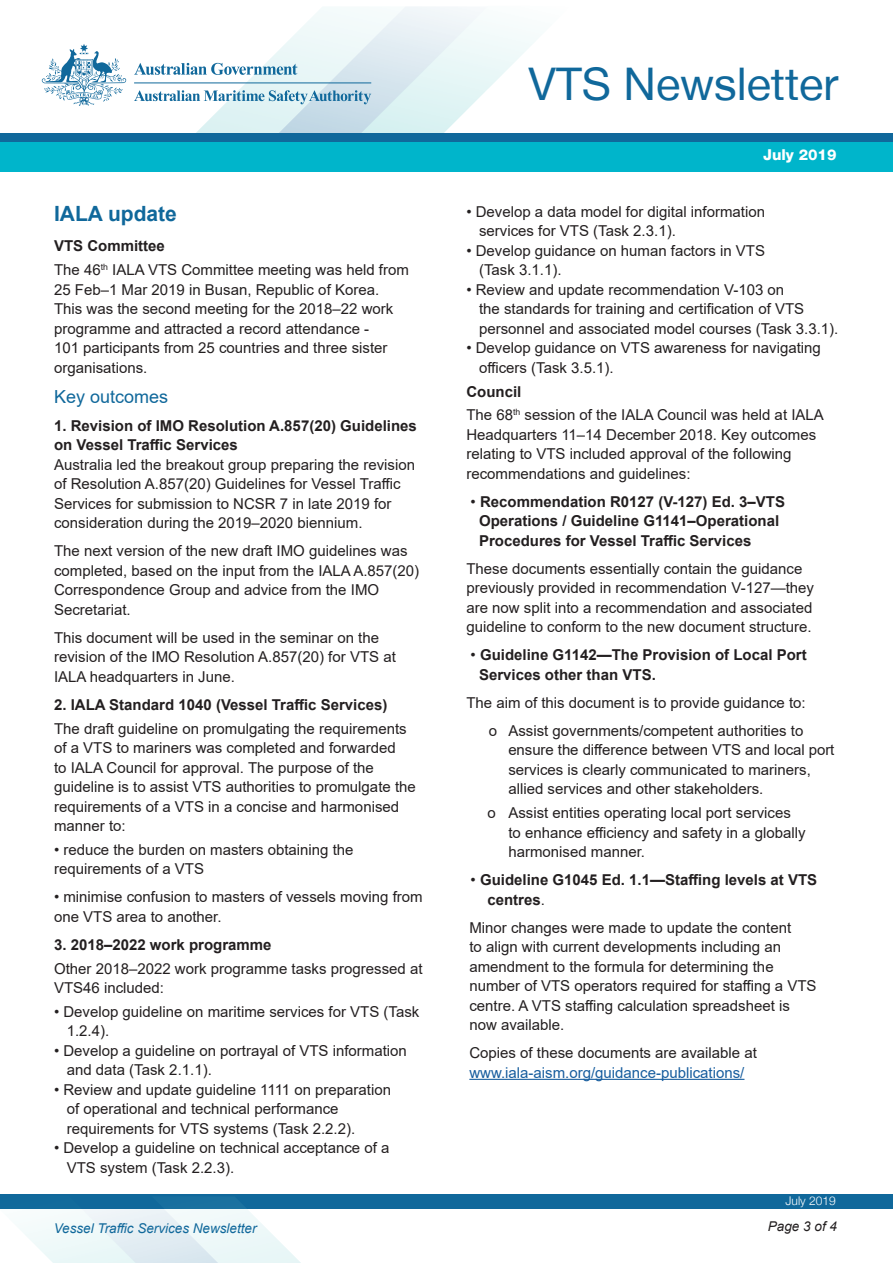
<style>
.page{position:relative;width:893px;height:1263px;background:#fff}
.page>*{position:absolute;margin:0;border:0;box-sizing:border-box;transform-origin:0 0}
.t1{font:45px "Helvetica Neue LT";color:#10689b}
.t2{font:700 21px "Arial";color:#10689b}
.t3{font:18px "Arial";color:#10689b}
.t4{font:15px/19.5px "Arial";color:#231f20}
.t5{font:700 15px/19.5px "Arial";color:#231f20}
.t6{font:15px/19.5px "Arial";color:#175d9e}
.t7{font:800 15px "Helvetica Neue LT";color:#fff}
.t8{font:italic 13.5px "Arial";color:#10689b}
.t9{font:italic 13.5px "Arial";color:#231f20}
.t10{font:300 12px "Helvetica Neue LT";color:#fff}
.s1{font-weight:400}
.s2{color:#231f20}
</style>
<div class="page">
<div style="left:0;top:142px;width:893px;height:30px;background:#00b5cb"></div>
<svg style="left:42px;top:44px;width:84px;height:62px"></svg>
<svg style="left:134px;top:7px;width:437px;height:127px"></svg>
<div style="left:0;top:134px;width:893px;height:8px;background:#10689b"></div>
<div style="left:0;top:1194px;width:893px;height:14px;background:#10689b"></div>
<svg style="left:0;top:1202px;width:400px;height:61px"></svg>
<hr style="left:469px;top:1079px;width:275px;height:1px;background:#175d9e">
<p class="t1" style="left:528px;top:57px;width:311px">VTS Newsletter</p>
<p class="t2" style="left:54px;top:199px;width:124px">IALA update</p>
<p class="t5" style="left:54px;top:236px;width:112px">VTS Committee</p>
<p class="t4" style="left:54px;top:260px;width:356px">The 46<sup>th</sup> IALA VTS Committee meeting was held from 25 Feb–1 Mar 2019 in Busan, Republic of Korea.<br>This was the second meeting for the 2018–22 work programme and attracted a record attendance -<br>101 participants from 25 countries and three sister organisations.</p>
<p class="t3" style="left:54px;top:384px;width:116px">Key outcomes</p>
<p class="t5" style="left:54px;top:416px;width:364px">1. Revision of IMO Resolution A.857(20) Guidelines on Vessel Traffic Services</p>
<p class="t4" style="left:54px;top:455px;width:363px">Australia led the breakout group preparing the revision of Resolution A.857(20) Guidelines for Vessel Traffic Services for submission to NCSR 7 in late 2019 for consideration during the 2019–2020 biennium.</p>
<p class="t4" style="left:54px;top:541px;width:367px">The next version of the new draft IMO guidelines was completed, based on the input from the IALA A.857(20)<br>Correspondence Group and advice from the IMO Secretariat.</p>
<p class="t4" style="left:54px;top:628px;width:343px">This document will be used in the seminar on the revision of the IMO Resolution A.857(20) for VTS at<br>IALA headquarters in June.</p>
<p class="t5" style="left:54px;top:695px;width:335px">2. IALA Standard 1040 (Vessel Traffic Services)</p>
<p class="t4" style="left:54px;top:718px;width:363px">The draft guideline on promulgating the requirements of a VTS to mariners was completed and forwarded<br>to IALA Council for approval. The purpose of the guideline is to assist VTS authorities to promulgate the requirements of a VTS in a concise and harmonised manner to:</p>
<p class="t4" style="left:54px;top:840px;width:301px">• reduce the burden on masters obtaining the requirements of a VTS</p>
<p class="t4" style="left:54px;top:887px;width:370px">• minimise confusion to masters of vessels moving from one VTS area to another.</p>
<p class="t5" style="left:54px;top:935px;width:219px">3. 2018–2022 work programme</p>
<p class="t4" style="left:54px;top:958px;width:370px">Other 2018–2022 work programme tasks progressed at<br>VTS46 included:</p>
<p class="t4" style="left:67px;top:1002px;width:354px;text-indent:-13px">• Develop guideline on maritime services for VTS (Task<br>1.2.4).</p>
<p class="t4" style="left:67px;top:1041px;width:342px;text-indent:-13px">• Develop a guideline on portrayal of VTS information and data (Task 2.1.1).</p>
<p class="t4" style="left:67px;top:1080px;width:326px;text-indent:-13px">• Review and update guideline 1111 on preparation of operational and technical performance requirements for VTS systems (Task 2.2.2).</p>
<p class="t4" style="left:67px;top:1138px;width:324px;text-indent:-13px">• Develop a guideline on technical acceptance of a<br>VTS system (Task 2.2.3).</p>
<p class="t7" style="left:763px;top:146px;width:75px">July 2019</p>
<p class="t4" style="left:479px;top:202px;width:287px;text-indent:-13px">• Develop a data model for digital information services for VTS (Task 2.3.1).</p>
<p class="t4" style="left:479px;top:241px;width:287px;text-indent:-13px">• Develop guidance on human factors in VTS (Task 3.1.1).</p>
<p class="t4" style="left:479px;top:280px;width:361px;text-indent:-13px">• Review and update recommendation V-103 on<br>the standards for training and certification of VTS personnel and associated model courses (Task 3.3.1).</p>
<p class="t4" style="left:479px;top:338px;width:343px;text-indent:-13px">• Develop guidance on VTS awareness for navigating officers (Task 3.5.1).</p>
<p class="t5" style="left:466px;top:382px;width:57px">Council</p>
<p class="t4" style="left:466px;top:405px;width:359px">The 68<sup>th</sup> session of the IALA Council was held at IALA Headquarters 11–14 December 2018. Key outcomes relating to VTS included approval of the following recommendations and guidelines:</p>
<p class="t5" style="left:479px;top:492px;width:308px;text-indent:-9px"><span class="s1">•</span> Recommendation R0127 (V-127) Ed. 3–VTS<br>Operations / Guideline G1141–Operational<br>Procedures for Vessel Traffic Services</p>
<p class="t4" style="left:466px;top:559px;width:349px">These documents essentially contain the guidance previously provided in recommendation V-127—they are now split into a recommendation and associated guideline to conform to the new document structure.</p>
<p class="t5" style="left:479px;top:645px;width:329px;text-indent:-9px"><span class="s1">•</span> Guideline G1142—The Provision of Local Port<br>Services other than VTS.</p>
<p class="t4" style="left:466px;top:693px;width:341px">The aim of this document is to provide guidance to:</p>
<p class="t4" style="left:508px;top:721px;width:328px;text-indent:-20px">o Assist governments/competent authorities to ensure the difference between VTS and local port services is clearly communicated to mariners, allied services and other stakeholders.</p>
<p class="t4" style="left:508px;top:803px;width:299px;text-indent:-21px">o Assist entities operating local port services to enhance efficiency and safety in a globally harmonised manner.</p>
<p class="t5" style="left:487px;top:870px;width:331px;text-indent:-17px"><span class="s1">•</span> Guideline G1045 Ed. 1.1—Staffing levels at VTS centres<span class="s1">.</span></p>
<p class="t4" style="left:469px;top:917px;width:349px">Minor changes were made to update the content<br>to align with current developments including an amendment to the formula for determining the number of VTS operators required for staffing a VTS centre. A VTS staffing calculation spreadsheet is now available.</p>
<p class="t6" style="left:469px;top:1043px;width:289px"><span class="s2">Copies of these documents are available at </span>www.iala-aism.org/guidance-publications/</p>
<p class="t10" style="left:786px;top:1194px;width:52px">July 2019</p>
<p class="t8" style="left:54px;top:1219px;width:204px">Vessel Traffic Services Newsletter</p>
<p class="t9" style="left:768px;top:1218px;width:71px">Page 3 of 4</p>
</div>
